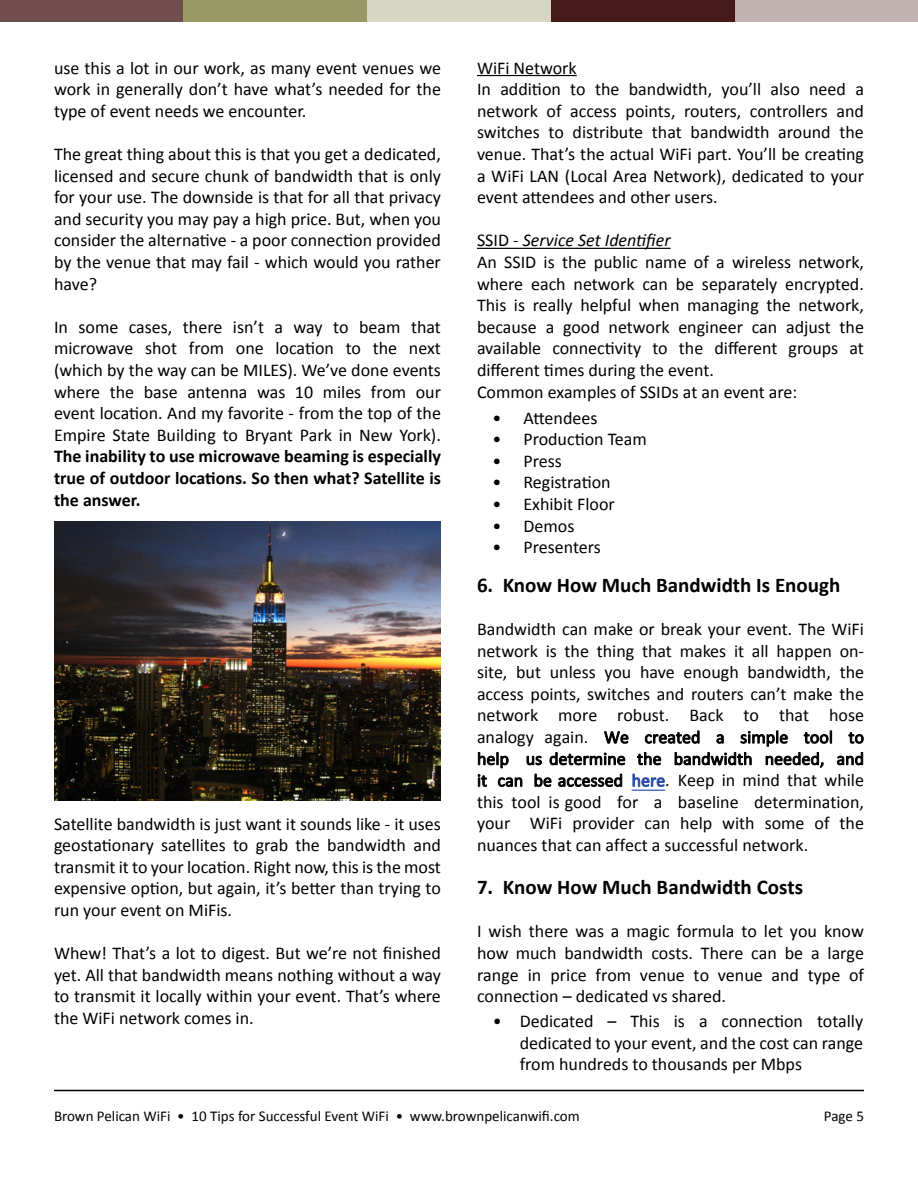
<style>
.page{position:relative;width:918px;height:1188px;background:#fff}
.page>*{position:absolute;margin:0;border:0;box-sizing:border-box;transform-origin:0 0}
.t1{font:700 21px "Calibri";color:#000}
.t2{font:18px/21.6px "Calibri";color:#000;text-align:justify}
.t3{font:700 18px/21.6px "Calibri";color:#000;text-align:justify}
.t4{font:15px "Calibri";color:#000}
.s1{font-style:italic}
.s2{color:#284aaa}
</style>
<div class="page">
<hr style="left:54px;top:1090px;width:810px;height:1px;background:#000">
<img style="left:54px;top:521px;width:387px;height:280px">
<hr style="left:477px;top:75px;width:100px;height:1px;background:#000">
<hr style="left:477px;top:248px;width:194px;height:1px;background:#000">
<hr style="left:632px;top:790px;width:33px;height:1px;background:#284aaa">
<div style="left:0;top:0;width:184px;height:22px;background:#704d4d"></div>
<div style="left:184px;top:0;width:183px;height:22px;background:#996"></div>
<div style="left:367px;top:0;width:184px;height:22px;background:#d6d6c2"></div>
<div style="left:551px;top:0;width:183px;height:22px;background:#471a1a"></div>
<div style="left:734px;top:0;width:184px;height:22px;background:#c2b3b3"></div>
<p class="t2" style="left:54px;top:57px;width:389px">use this a lot in our work, as many event venues we work in generally don’t have what’s needed for the type of event needs we encounter.</p>
<p class="t2" style="left:54px;top:143px;width:388px">The great thing about this is that you get a dedicated, licensed and secure chunk of bandwidth that is only for your use. The downside is that for all that privacy and security you may pay a high price. But, when you consider the alternative - a poor connection provided by the venue that may fail - which would you rather have?</p>
<p class="t2" style="left:54px;top:316px;width:388px">In some cases, there isn’t a way to beam that microwave shot from one location to the next (which by the way can be MILES). We’ve done events where the base antenna was 10 miles from our event location. And my favorite - from the top of the Empire State Building to Bryant Park in New York).</p>
<p class="t3" style="left:54px;top:446px;width:389px">The inability to use microwave beaming is especially true of outdoor locations. So then what? Satellite is the answer.</p>
<p class="t2" style="left:54px;top:813px;width:388px">Satellite bandwidth is just want it sounds like - it uses geostationary satellites to grab the bandwidth and transmit it to your location. Right now, this is the most expensive option, but again, it’s better than trying to run your event on MiFis.</p>
<p class="t2" style="left:54px;top:942px;width:388px">Whew! That’s a lot to digest. But we’re not finished yet. All that bandwidth means nothing without a way to transmit it locally within your event. That’s where the WiFi network comes in.</p>
<p class="t2" style="left:477px;top:57px;width:388px;text-align:left">WiFi Network<br>In addition to the bandwidth, you’ll also need a network of access points, routers, controllers and switches to distribute that bandwidth around the venue. That’s the actual WiFi part. You’ll be creating a WiFi LAN (Local Area Network), dedicated to your event attendees and other users.</p>
<p class="t2" style="left:477px;top:230px;width:389px;text-align:left">SSID - <span class="s1">Service Set Identifier<br></span>An SSID is the public name of a wireless network, where each network can be separately encrypted.<br>This is really helpful when managing the network, because a good network engineer can adjust the available connectivity to the different groups at different times during the event.<br>Common examples of SSIDs at an event are:</p>
<p class="t2" style="left:492px;top:407px;width:107px">• Attendees</p>
<p class="t2" style="left:492px;top:429px;width:156px">• Production Team</p>
<p class="t2" style="left:492px;top:450px;width:71px">• Press</p>
<p class="t2" style="left:492px;top:472px;width:120px">• Registration</p>
<p class="t2" style="left:492px;top:493px;width:124px">• Exhibit Floor</p>
<p class="t2" style="left:492px;top:515px;width:84px">• Demos</p>
<p class="t2" style="left:492px;top:537px;width:110px">• Presenters</p>
<p class="t1" style="left:477px;top:572px;width:365px">6. Know How Much Bandwidth Is Enough</p>
<p class="t2" style="left:477px;top:618px;width:389px">Bandwidth can make or break your event. The WiFi network is the thing that makes it all happen on&shy;site, but unless you have enough bandwidth, the access points, switches and routers can’t make the network more robust. Back to that hose analogy again. We created a simple tool to help us determine the bandwidth needed, and it can be accessed <span class="s2">here</span>. Keep in mind that while this tool is good for a baseline determination, your WiFi provider can help with some of the nuances that can affect a successful network.</p>
<p class="t1" style="left:477px;top:874px;width:328px">7. Know How Much Bandwidth Costs</p>
<p class="t2" style="left:477px;top:921px;width:389px">I wish there was a magic formula to let you know how much bandwidth costs. There can be a large range in price from venue to venue and type of connection – dedicated vs shared.</p>
<p class="t2" style="left:520px;top:1010px;width:345px;text-indent:-27px">• Dedicated – This is a connection totally dedicated to your event, and the cost can range from hundreds to thousands per Mbps</p>
<p class="t4" style="left:54px;top:1107px;width:527px">Brown Pelican WiFi • 10 Tips for Successful Event WiFi • www.brownpelicanwifi.com</p>
<p class="t4" style="left:824px;top:1107px;width:42px">Page 5</p>
</div>
